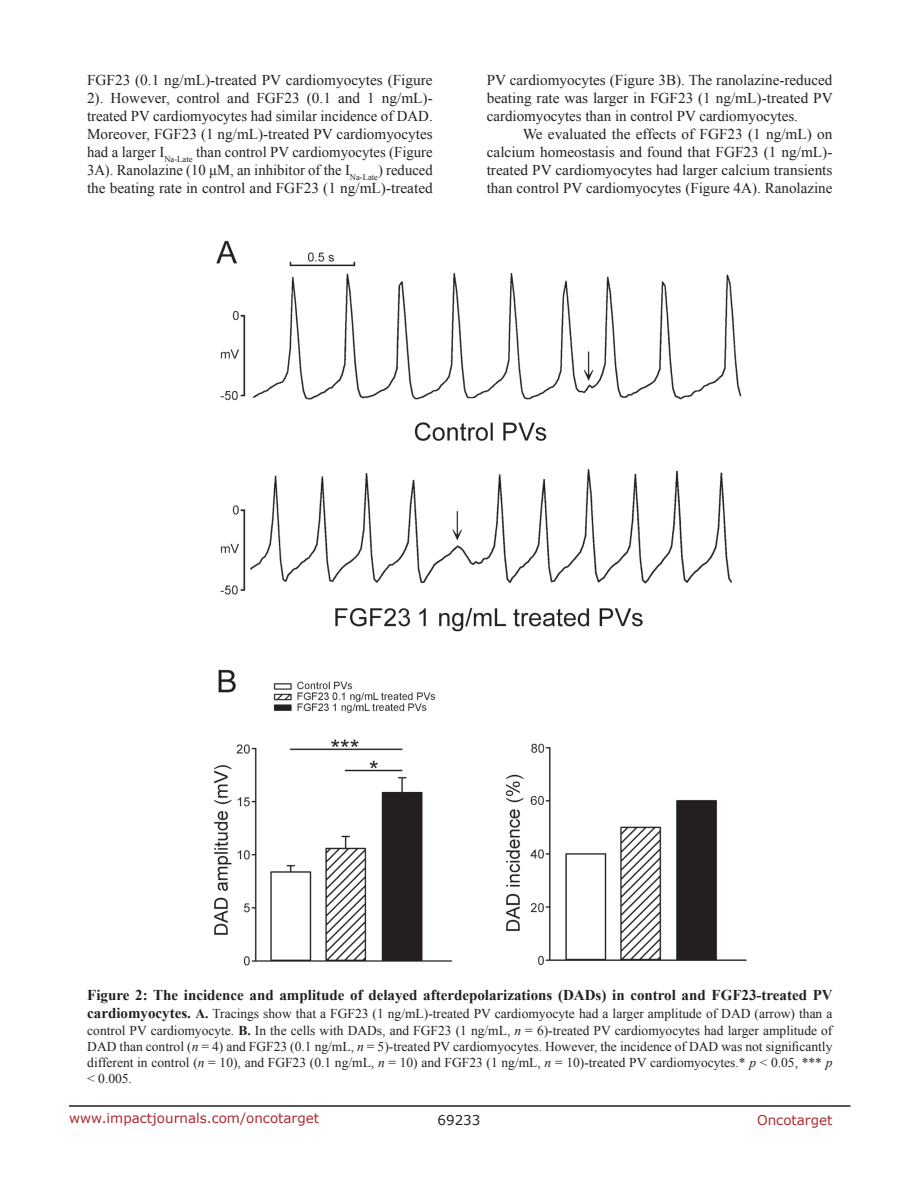
<style>
.page{position:relative;width:918px;height:1188px;background:#fff}
.page>*{position:absolute;margin:0;border:0;box-sizing:border-box;transform-origin:0 0}
.BodyText{font:15px/18px "Times New Roman";color:#221f22;text-align:justify}
.FigureText{font:700 15px "Times New Roman";color:#221f22}
.FigureText-2{font:13.5px/16.2px "Times New Roman";color:#221f22;text-align:justify}
.t1{font:13.5px "Verdana";color:#ac2b31}
.t2{font:13.5px "Verdana";color:#221f22}
.s1{font-weight:700;font-size:15px}
.s2{font-weight:700}
.s3{font-style:italic}
</style>
<div class="page">
<hr style="left:69px;top:1105px;width:781px;height:2px;background:#231f20">
<img style="left:214px;top:240px;width:533px;height:726px">
<p class="BodyText" style="left:87px;top:71px;width:347px">FGF23 (0.1 ng/mL)-treated PV cardiomyocytes (Figure 2). However, control and FGF23 (0.1 and 1 ng/mL)- treated PV cardiomyocytes had similar incidence of DAD.<br>Moreover, FGF23 (1 ng/mL)-treated PV cardiomyocytes had a larger I<sub>Na-Late</sub> than control PV cardiomyocytes (Figure 3A). Ranolazine (10 μM, an inhibitor of the I<sub>Na-Late</sub>) reduced the beating rate in control and FGF23 (1 ng/mL)-treated</p>
<p class="BodyText" style="left:487px;top:71px;width:348px">PV cardiomyocytes (Figure 3B). The ranolazine-reduced beating rate was larger in FGF23 (1 ng/mL)-treated PV cardiomyocytes than in control PV cardiomyocytes.</p>
<p class="BodyText" style="left:487px;top:125px;width:347px;text-indent:36px">We evaluated the effects of FGF23 (1 ng/mL) on calcium homeostasis and found that FGF23 (1 ng/mL)- treated PV cardiomyocytes had larger calcium transients than control PV cardiomyocytes (Figure 4A). Ranolazine</p>
<p class="FigureText" style="left:87px;top:985px;width:747px">Figure 2: The incidence and amplitude of delayed afterdepolarizations (DADs) in control and FGF23-treated PV</p>
<p class="FigureText-2" style="left:87px;top:1006px;width:747px"><span class="s1">cardiomyocytes.</span> <span class="s2">A.</span> Tracings show that a FGF23 (1 ng/mL)-treated PV cardiomyocyte had a larger amplitude of DAD (arrow) than a control PV cardiomyocyte. <span class="s2">B.</span> In the cells with DADs, and FGF23 (1 ng/mL, <span class="s3">n</span> = 6)-treated PV cardiomyocytes had larger amplitude of DAD than control (<span class="s3">n</span> = 4) and FGF23 (0.1 ng/mL, <span class="s3">n</span> = 5)-treated PV cardiomyocytes. However, the incidence of DAD was not significantly different in control (<span class="s3">n</span> = 10), and FGF23 (0.1 ng/mL, <span class="s3">n</span> = 10) and FGF23 (1 ng/mL, <span class="s3">n</span> = 10)-treated PV cardiomyocytes.* <span class="s3">p</span> &lt; 0.05, *** <span class="s3">p </span>&lt; 0.005.</p>
<p class="t1" style="left:69px;top:1109px;width:252px">www.impactjournals.com/oncotarget</p>
<p class="t2" style="left:438px;top:1111px;width:44px">69233</p>
<p class="t1" style="left:757px;top:1111px;width:77px">Oncotarget</p>
</div>
